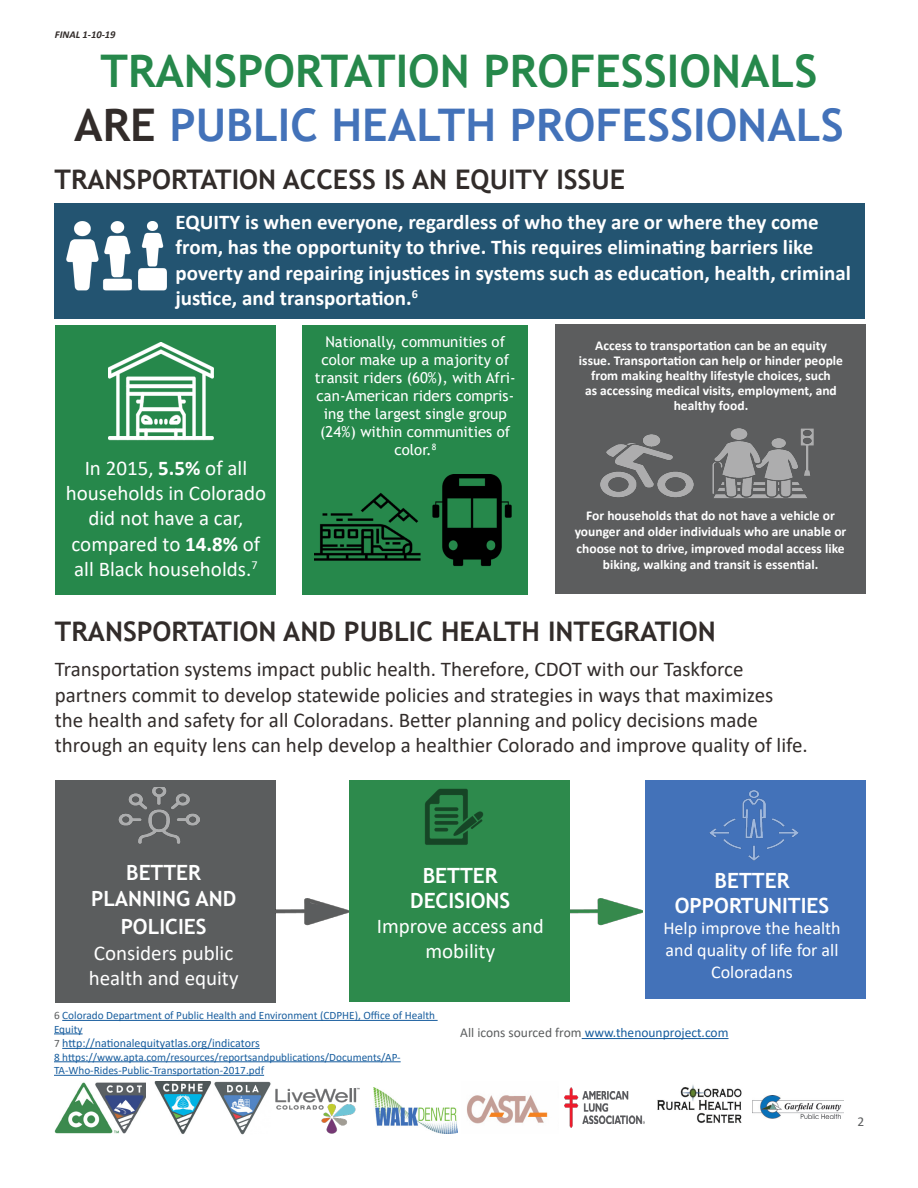
<style>
.page{position:relative;width:918px;height:1188px;background:#fff}
.page>*{position:absolute;margin:0;border:0;box-sizing:border-box;transform-origin:0 0}
.t1{font:700 45px "Trebuchet MS";color:#4372b9}
.t2{font:700 45px "Trebuchet MS";color:#26884b}
.t3{font:700 27px "Trebuchet MS";color:#322c2a}
.t4{font:21px/25.2px "Calibri";color:#322c2a}
.t5{font:700 21px/25.2px "Calibri";color:#fff}
.t6{font:21px/25.2px "Calibri";color:#fff;text-align:center}
.t7{font:700 21px/28.8px "Trebuchet MS";color:#fff;text-align:center}
.t8{font:18px/21.6px "Calibri";color:#fff}
.t9{font:15px/18px "Trebuchet MS";color:#fff;text-align:center}
.t10{font:700 13.5px/15px "Calibri";color:#fff;text-align:center}
.t11{font:13.5px "Calibri";color:#175d9e}
.t12{font:13.5px "Calibri";color:#5b5d5e}
.t13{font:12px "Calibri";color:#175d9e}
.t14{font:11.25px/13.5px "Calibri";color:#175d9e}
.t15{font:italic 700 10.5px "Calibri";color:#322c2a}
.s1{color:#322c2a}
.s2{font-weight:700}
.s3{color:#5b5d5e}
.s4{font-size:11.25px;color:#5b5d5e}
</style>
<div class="page">
<img style="left:374px;top:1088px;width:83px;height:46px">
<img style="left:275px;top:1087px;width:85px;height:47px">
<img style="left:467px;top:1095px;width:81px;height:29px">
<img style="left:564px;top:1088px;width:80px;height:40px">
<img style="left:657px;top:1085px;width:85px;height:38px">
<img style="left:753px;top:1095px;width:90px;height:24px">
<img style="left:54px;top:1082px;width:92px;height:52px">
<img style="left:154px;top:1081px;width:58px;height:53px">
<img style="left:214px;top:1081px;width:57px;height:54px">
<hr style="left:62px;top:1020px;width:376px;height:1px;background:#175d9e">
<svg style="left:54px;top:1034px;width:29px;height:1px"></svg>
<hr style="left:62px;top:1048px;width:198px;height:1px;background:#175d9e">
<hr style="left:54px;top:1061px;width:347px;height:1px;background:#175d9e">
<hr style="left:54px;top:1075px;width:210px;height:1px;background:#175d9e">
<hr style="left:582px;top:1038px;width:147px;height:1px;background:#175d9e">
<div style="left:555px;top:324px;width:311px;height:270px;background:#5c5d5e"></div>
<div style="left:54px;top:203px;width:810px;height:115px;background:#235471"></div>
<img style="left:600px;top:435px;width:94px;height:63px">
<img style="left:712px;top:428px;width:101px;height:70px">
<div style="left:55px;top:326px;width:220px;height:269px;background:#26884b"></div>
<img style="left:570px;top:898px;width:72px;height:28px">
<div style="left:55px;top:780px;width:221px;height:223px;background:#5b5d5e"></div>
<img style="left:118px;top:788px;width:82px;height:56px">
<div style="left:645px;top:780px;width:221px;height:219px;background:#4372b9"></div>
<img style="left:709px;top:791px;width:89px;height:70px">
<div style="left:350px;top:780px;width:220px;height:222px;background:#2d8a4c"></div>
<img style="left:425px;top:789px;width:59px;height:56px">
<img style="left:276px;top:898px;width:72px;height:28px">
<svg style="left:306px;top:902px;width:35px;height:20px"></svg>
<div style="left:303px;top:326px;width:225px;height:269px;background:#26884b"></div>
<img style="left:315px;top:493px;width:106px;height:68px">
<img style="left:432px;top:475px;width:80px;height:91px">
<img style="left:66px;top:222px;width:100px;height:69px">
<img style="left:108px;top:343px;width:106px;height:98px">
<p class="t15" style="left:55px;top:27px;width:62px">FINAL 1-10-19</p>
<p class="t2" style="left:100px;top:43px;width:718px">TRANSPORTATION PROFESSIONALS</p>
<p class="t1" style="left:74px;top:97px;width:771px"><span class="s1">ARE</span> PUBLIC HEALTH PROFESSIONALS</p>
<p class="t3" style="left:54px;top:163px;width:572px">TRANSPORTATION ACCESS IS AN EQUITY ISSUE</p>
<p class="t5" style="left:176px;top:209px;width:677px">EQUITY is when everyone, regardless of who they are or where they come from, has the opportunity to thrive. This requires eliminating barriers like poverty and repairing injustices in systems such as education, health, criminal justice, and transportation.<sup>6</sup></p>
<p class="t6" style="left:66px;top:455px;width:202px">In 2015, <span class="s2">5.5%</span> of all households in Colorado did not have a car, compared to <span class="s2">14.8%</span> of all Black households.<sup>7</sup></p>
<p class="t9" style="left:315px;top:333px;width:202px">Nationally, communities of color make up a majority of transit riders (60%), with Afri&shy;can-American riders compris&shy;ing the largest single group (24%) within communities of color.<sup>8</sup></p>
<p class="t10" style="left:579px;top:338px;width:266px">Access to transportation can be an equity issue. Transportation can help or hinder people from making healthy lifestyle choices, such<br>as accessing medical visits, employment, and healthy food.</p>
<p class="t10" style="left:575px;top:508px;width:273px;line-height:16.2px">For households that do not have a vehicle or younger and older individuals who are unable or choose not to drive, improved modal access like biking, walking and transit is essential.</p>
<p class="t3" style="left:55px;top:614px;width:662px">TRANSPORTATION AND PUBLIC HEALTH INTEGRATION</p>
<p class="t4" style="left:55px;top:656px;width:754px">Transportation systems impact public health. Therefore, CDOT with our Taskforce partners commit to develop statewide policies and strategies in ways that maximizes<br>the health and safety for all Coloradans. Better planning and policy decisions made through an equity lens can help develop a healthier Colorado and improve quality of life.</p>
<p class="t7" style="left:126px;top:859px;width:76px">BETTER</p>
<p class="t7" style="left:91px;top:884px;width:147px">PLANNING AND<br>POLICIES</p>
<p class="t6" style="left:89px;top:939px;width:151px;text-align:left">Considers public health and equity</p>
<p class="t7" style="left:423px;top:861px;width:76px">BETTER</p>
<p class="t7" style="left:410px;top:886px;width:102px">DECISIONS</p>
<p class="t6" style="left:377px;top:913px;width:169px">Improve access and mobility</p>
<p class="t7" style="left:715px;top:866px;width:76px">BETTER</p>
<p class="t7" style="left:675px;top:891px;width:156px">OPPORTUNITIES</p>
<p class="t8" style="left:663px;top:917px;width:179px">Help improve the health and quality of life for all</p>
<p class="t8" style="left:711px;top:960px;width:83px">Coloradans</p>
<p class="t14" style="left:54px;top:1008px;width:383px"><span class="s3">6</span> Colorado Department of Public Health and Environment (CDPHE), Office of Health<br>Equity</p>
<p class="t13" style="left:54px;top:1035px;width:207px"><span class="s4">7</span> http://nationalequityatlas.org/indicators</p>
<p class="t14" style="left:54px;top:1050px;width:348px">8 https://www.apta.com/resources/reportsandpublications/Documents/AP-<br>TA-Who-Rides-Public-Transportation-2017.pdf</p>
<p class="t11" style="left:460px;top:1023px;width:270px"><span class="s3">All icons sourced from</span> www.thenounproject.com</p>
<p class="t12" style="left:858px;top:1112px;width:8px">2</p>
</div>
